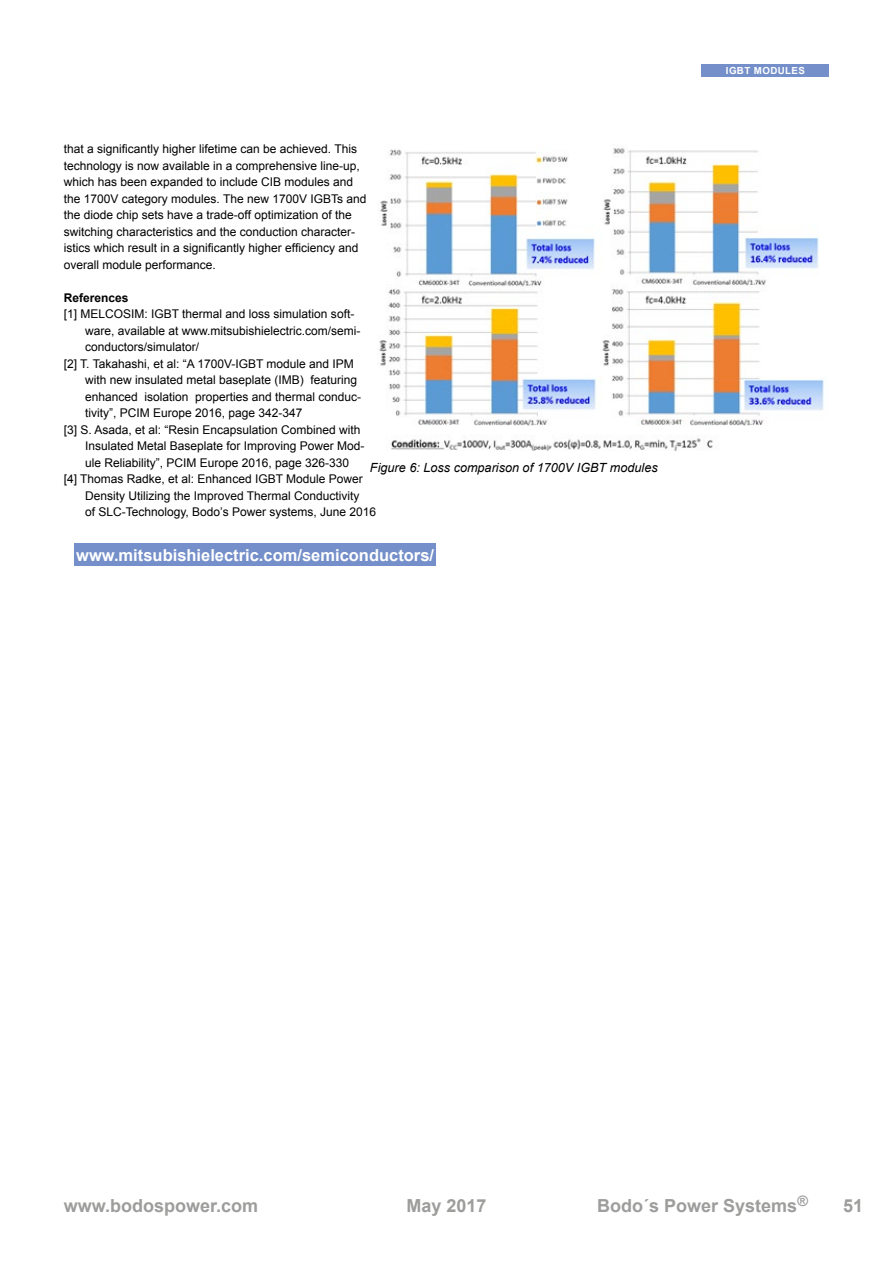
<style>
.page{position:relative;width:893px;height:1263px;background:#fff}
.page>*{position:absolute;margin:0;border:0;box-sizing:border-box;transform-origin:0 0}
.t1{font:700 18px "Arial";color:#9d9d9c}
.Fließtext{font:700 16.5px "Arial";color:#fff}
.Fließtext-2{font:italic 12.6px "Arial";color:#000}
.linker_Einzug_5mm{font:12px/16.5px "Arial";color:#000}
.Fließtext-3{font:12px/16.5px "Arial";color:#000}
.Flietext_Überschrift{font:700 12px "Arial";color:#000}
.t2{font:700 9.75px "Arial";letter-spacing:.04em;color:#fff}
</style>
<div class="page">
<div style="left:702px;top:64px;width:127px;height:13px;background:#748fc9"></div>
<div style="left:74px;top:544px;width:362px;height:22px;background:#748fc9"></div>
<img style="left:379px;top:148px;width:445px;height:303px">
<p class="Fließtext-3" style="left:64px;top:141px;width:304px">that a significantly higher lifetime can be achieved. This technology is now available in a comprehensive line-up, which has been expanded to include CIB modules and the 1700V category modules. The new 1700V IGBTs and the diode chip sets have a trade-off optimization of the switching characteristics and the conduction character&shy;istics which result in a significantly higher efficiency and overall module performance.</p>
<p class="Flietext_Überschrift" style="left:64px;top:290px;width:66px">References</p>
<p class="linker_Einzug_5mm" style="left:85px;top:306px;width:277px;text-indent:-21px">[1] MELCOSIM: IGBT thermal and loss simulation soft&shy;ware, available at www.mitsubishielectric.com/semi&shy;conductors/simulator/</p>
<p class="linker_Einzug_5mm" style="left:85px;top:355px;width:278px;text-indent:-21px">[2] T. Takahashi, et al: “A 1700V-IGBT module and IPM with new insulated metal baseplate (IMB) featuring enhanced isolation properties and thermal conduc&shy;tivity”, PCIM Europe 2016, page 342-347</p>
<p class="linker_Einzug_5mm" style="left:85px;top:421px;width:281px;text-indent:-21px">[3] S. Asada, et al: “Resin Encapsulation Combined with<br>Insulated Metal Baseplate for Improving Power Mod&shy;ule Reliability”, PCIM Europe 2016, page 326-330</p>
<p class="linker_Einzug_5mm" style="left:85px;top:471px;width:293px;text-indent:-21px">[4] Thomas Radke, et al: Enhanced IGBT Module Power<br>Density Utilizing the Improved Thermal Conductivity<br>of SLC-Technology, Bodo’s Power systems, June 2016</p>
<p class="Fließtext" style="left:76px;top:544px;width:359px">www.mitsubishielectric.com/semiconductors/</p>
<p class="Fließtext-2" style="left:370px;top:459px;width:289px">Figure 6: Loss comparison of 1700V IGBT modules</p>
<p class="t2" style="left:726px;top:64px;width:81px">IGBT MODULES</p>
<p class="t2" style="left:741px;top:64px;width:51px">CONTENT</p>
<h1 class="t1" style="left:64px;top:1194px;width:196px">www.bodospower.com</h1>
<h1 class="t1" style="left:406px;top:1194px;width:82px">May 2017</h1>
<h1 class="t1" style="left:597px;top:1194px;width:212px">Bodo´s Power Systems<sup>®</sup></h1>
<h1 class="t1" style="left:843px;top:1194px;width:22px">51</h1>
</div>
